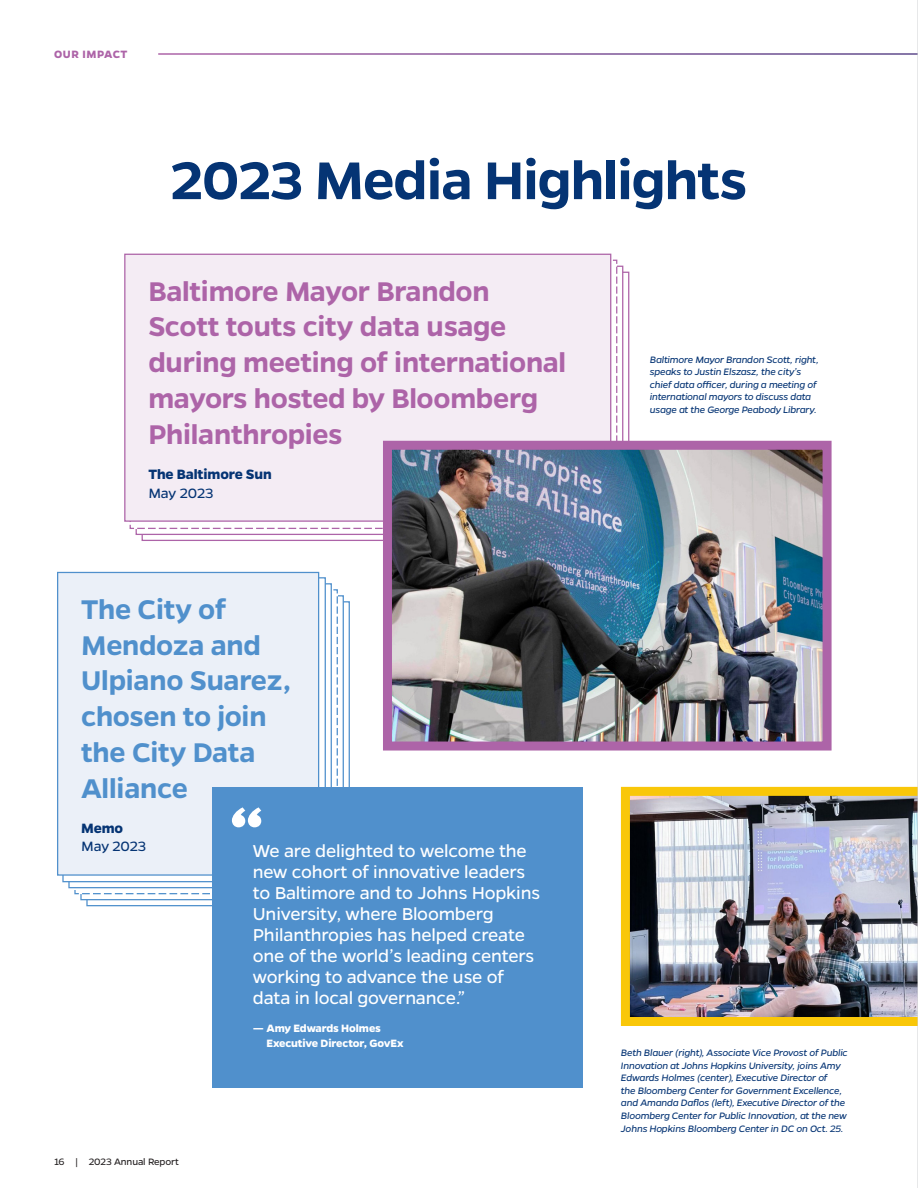
<style>
.page{position:relative;width:918px;height:1188px;background:#fff}
.page>*{position:absolute;margin:0;border:0;box-sizing:border-box;transform-origin:0 0}
.Body{font:600 60px "Gentona";letter-spacing:-.015em;color:#053474}
.t1{font:600 30.6px/35.7px "Gentona";letter-spacing:-.01em;color:#ad64a8}
.t2{font:600 30.6px/35.7px "Gentona";letter-spacing:-.01em;color:#5090cc}
.Body-2{font:19.5px/21px "Gentona";letter-spacing:-.01em;color:#fff}
.t3{font:700 15.3px "Gentona";letter-spacing:-.01em;color:#053474}
.t4{font:15.3px "Gentona";color:#053474}
.Body-3{font:700 12px/15px "Gentona";letter-spacing:-.01em;color:#fff}
.t5{font:700 12px "Gentona";letter-spacing:.045em;color:#ad64a8}
.t6{font:italic 10.5px/12.6px "Gentona";letter-spacing:-.02em;color:#053474}
.t7{font:10.5px "Gentona";letter-spacing:-.01em;color:#231f20}
</style>
<div class="page">
<div style="left:86px;top:601px;width:264px;height:305px;background:#fff;border:1px solid #5090cc"></div>
<div style="left:80px;top:595px;width:264px;height:305px;background:#fff;border:1px solid #5090cc"></div>
<svg style="left:74px;top:589px;width:265px;height:306px"></svg>
<div style="left:68px;top:583px;width:264px;height:305px;background:#fff;border:1px solid #5090cc"></div>
<svg style="left:129px;top:259px;width:489px;height:271px"></svg>
<div style="left:125px;top:254px;width:486px;height:267px;background:#f4ecf4"></div>
<img style="left:393px;top:451px;width:429px;height:290px">
<div style="left:383px;top:441px;width:449px;height:310px;border:9px solid #ad64a8"></div>
<div style="left:62px;top:577px;width:264px;height:305px;background:#fff;border:1px solid #5090cc"></div>
<div style="left:58px;top:572px;width:261px;height:303px;background:#ebf0f8"></div>
<div style="left:57px;top:572px;width:262px;height:304px;border:1px solid #5090cc"></div>
<div style="left:212px;top:787px;width:371px;height:301px;background:#5090cc"></div>
<svg style="left:232px;top:807px;width:29px;height:20px"></svg>
<img style="left:621px;top:787px;width:296px;height:239px">
<hr style="left:917px;top:0;width:1px;height:1188px;background:#d1d2d4">
<p class="t5" style="left:54px;top:47px;width:75px">OUR IMPACT</p>
<p class="Body" style="left:171px;top:146px;width:578px">2023 Media Highlights</p>
<p class="t1" style="left:148px;top:273px;width:419px">Baltimore Mayor Brandon<br>Scott touts city data usage during meeting of international mayors hosted by Bloomberg<br>Philanthropies</p>
<p class="t3" style="left:148px;top:466px;width:125px">The Baltimore Sun</p>
<p class="t4" style="left:148px;top:484px;width:66px">May 2023</p>
<p class="t6" style="left:650px;top:353px;width:170px">Baltimore Mayor Brandon Scott, right, speaks to Justin Elszasz, the city’s chief data officer, during a meeting of international mayors to discuss data usage at the George Peabody Library.</p>
<p class="t2" style="left:81px;top:591px;width:211px">The City of<br>Mendoza and<br>Ulpiano Suarez, chosen to join the City Data<br>Alliance</p>
<p class="t3" style="left:81px;top:819px;width:43px">Memo</p>
<p class="t4" style="left:81px;top:838px;width:66px">May 2023</p>
<p class="Body-2" style="left:253px;top:840px;width:289px">We are delighted to welcome the new cohort of innovative leaders to Baltimore and to Johns Hopkins<br>University, where Bloomberg<br>Philanthropies has helped create one of the world’s leading centers working to advance the use of data in local governance.”</p>
<p class="Body-3" style="left:266px;top:1021px;width:139px;text-indent:-14px">— Amy Edwards Holmes<br>Executive Director, GovEx</p>
<p class="t7" style="left:54px;top:1156px;width:126px">16 | 2023 Annual Report</p>
<p class="t6" style="left:621px;top:1046px;width:228px">Beth Blauer (right), Associate Vice Provost of Public Innovation at Johns Hopkins University, joins Amy Edwards Holmes (center), Executive Director of<br>the Bloomberg Center for Government Excellence, and Amanda Daflos (left), Executive Director of the Bloomberg Center for Public Innovation, at the new Johns Hopkins Bloomberg Center in DC on Oct. 25.</p>
</div>
